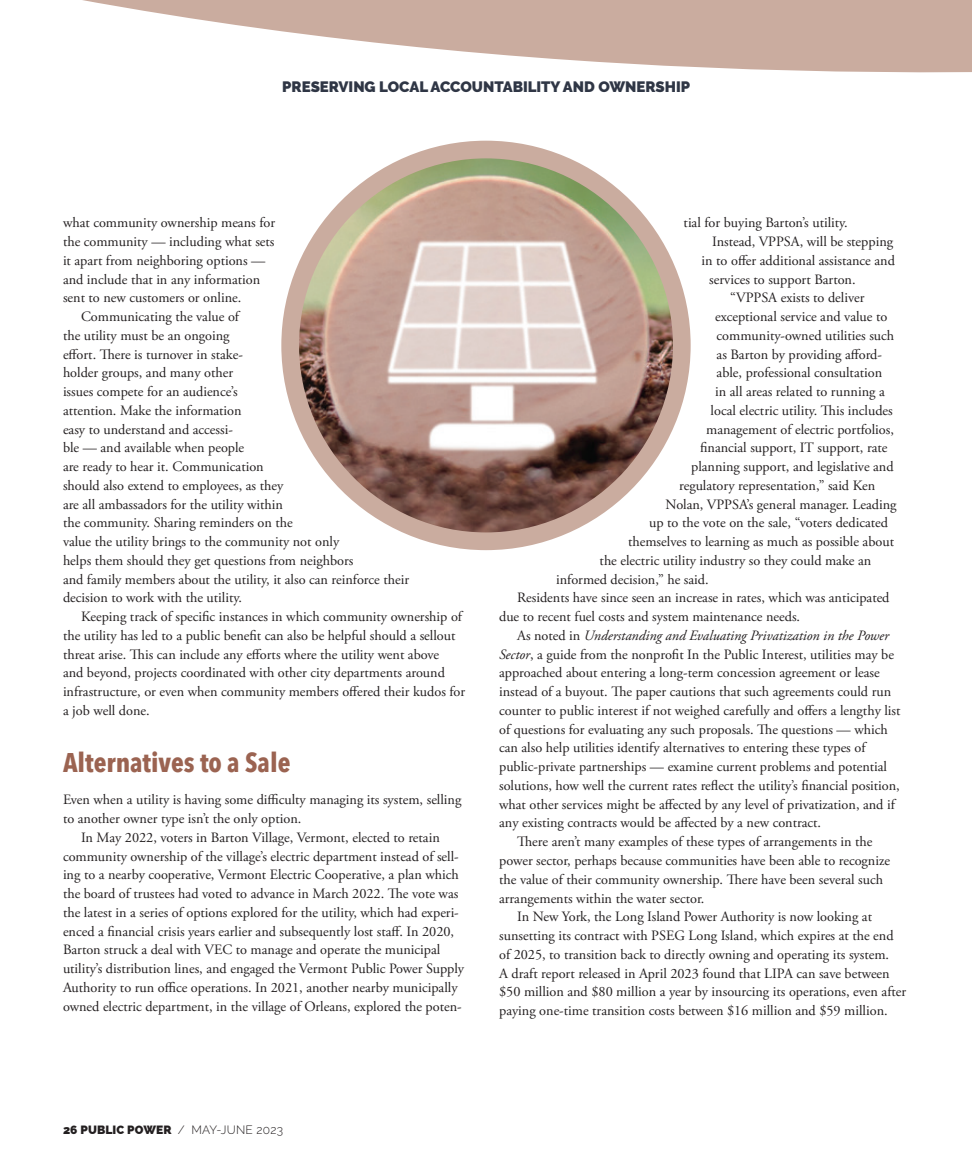
<style>
.page{position:relative;width:972px;height:1175px;background:#fff}
.page>*{position:absolute;margin:0;border:0;box-sizing:border-box;transform-origin:0 0}
.Subhead_3{font:700 27px "Avenir Next Condensed";color:#9b6351}
.Running_Head{font:900 15px "Raleway";color:#2f3645}
.Body_Text{font:14.25px/18.8px "Adobe Garamond Pro";color:#231f20}
.First_Graph{font:14.25px/18.8px "Adobe Garamond Pro";color:#231f20}
.t1{font:800 12px "Raleway";letter-spacing:.01em;color:#231f20}
.s1{font-style:italic}
.s2{font-weight:300}
</style>
<div class="page">
<div style="left:281px;top:141px;width:410px;height:409px;background:#caac9f;border-radius:50%"></div>
<img style="left:299px;top:158px;width:374px;height:374px;border-radius:187px">
<svg style="left:82px;top:0;width:890px;height:187px"></svg>
<p class="Running_Head" style="left:282px;top:78px;width:409px">PRESERVING LOCAL ACCOUNTABILITY AND OWNERSHIP</p>
<p class="Body_Text" style="left:63px;top:214px;width:214px">what community ownership means for the community — including what sets it apart from neighboring options — and include that in any information sent to new customers or online.</p>
<p class="Body_Text" style="left:63px;top:308px;width:348px;text-indent:18px">Communicating the value of<br>the utility must be an ongoing<br>effort. There is turnover in stake-<br>holder groups, and many other<br>issues compete for an audience’s<br>attention. Make the information<br>easy to understand and accessi-<br>ble — and available when people<br>are ready to hear it. Communication<br>should also extend to employees, as they<br>are all ambassadors for the utility within<br>the community. Sharing reminders on the<br>value the utility brings to the community not only<br>helps them should they get questions from neighbors<br>and family members about the utility, it also can reinforce their decision to work with the utility.</p>
<p class="Body_Text" style="left:63px;top:608px;width:404px;text-indent:18px">Keeping track of specific instances in which community ownership of the utility has led to a public benefit can also be helpful should a sellout threat arise. This can include any efforts where the utility went above<br>and beyond, projects coordinated with other city departments around infrastructure, or even when community members offered their kudos for a job well done.</p>
<p class="Subhead_3" style="left:63px;top:746px;width:229px">Alternatives to a Sale</p>
<p class="First_Graph" style="left:63px;top:791px;width:400px">Even when a utility is having some difficulty managing its system, selling to another owner type isn’t the only option.</p>
<p class="Body_Text" style="left:63px;top:828px;width:403px;text-indent:18px">In May 2022, voters in Barton Village, Vermont, elected to retain community ownership of the village’s electric department instead of sell&shy;ing to a nearby cooperative, Vermont Electric Cooperative, a plan which the board of trustees had voted to advance in March 2022. The vote was the latest in a series of options explored for the utility, which had experi&shy;enced a financial crisis years earlier and subsequently lost staff. In 2020, Barton struck a deal with VEC to manage and operate the municipal utility’s distribution lines, and engaged the Vermont Public Power Supply Authority to run office operations. In 2021, another nearby municipally owned electric department, in the village of Orleans, explored the poten-</p>
<p class="Body_Text" style="left:684px;top:214px;width:166px">tial for buying Barton’s utility.</p>
<p class="Body_Text" style="left:712px;top:233px;width:183px">Instead, VPPSA, will be stepping</p>
<p class="Body_Text" style="left:702px;top:251px;width:195px">in to offer additional assistance and</p>
<p class="Body_Text" style="left:709px;top:270px;width:148px">services to support Barton.</p>
<p class="Body_Text" style="left:730px;top:289px;width:136px">“VPPSA exists to deliver</p>
<p class="Body_Text" style="left:715px;top:308px;width:174px">exceptional service and value to</p>
<p class="Body_Text" style="left:717px;top:326px;width:179px">community-owned utilities such</p>
<p class="Body_Text" style="left:717px;top:345px;width:167px">as Barton by providing afford-</p>
<p class="Body_Text" style="left:717px;top:364px;width:167px">able, professional consultation</p>
<p class="Body_Text" style="left:715px;top:383px;width:171px">in all areas related to running a</p>
<p class="Body_Text" style="left:711px;top:401px;width:184px">local electric utility. This includes</p>
<p class="Body_Text" style="left:706px;top:420px;width:189px">management of electric portfolios,</p>
<p class="Body_Text" style="left:700px;top:439px;width:189px">financial support, IT support, rate</p>
<p class="Body_Text" style="left:691px;top:458px;width:204px">planning support, and legislative and</p>
<p class="Body_Text" style="left:679px;top:476px;width:198px">regulatory representation,” said Ken</p>
<p class="Body_Text" style="left:666px;top:495px;width:232px">Nolan, VPPSA’s general manager. Leading</p>
<p class="Body_Text" style="left:649px;top:514px;width:240px">up to the vote on the sale, “voters dedicated</p>
<p class="Body_Text" style="left:628px;top:533px;width:267px">themselves to learning as much as possible about</p>
<p class="Body_Text" style="left:600px;top:551px;width:273px">the electric utility industry so they could make an</p>
<p class="Body_Text" style="left:556px;top:570px;width:154px">informed decision,” he said.</p>
<p class="Body_Text" style="left:499px;top:589px;width:392px;text-indent:18px">Residents have since seen an increase in rates, which was anticipated due to recent fuel costs and system maintenance needs.</p>
<p class="Body_Text" style="left:499px;top:626px;width:403px;text-indent:18px">As noted in <span class="s1">Understanding and Evaluating Privatization in the Power Sector</span>, a guide from the nonprofit In the Public Interest, utilities may be approached about entering a long-term concession agreement or lease instead of a buyout. The paper cautions that such agreements could run counter to public interest if not weighed carefully and offers a lengthy list of questions for evaluating any such proposals. The questions — which can also help utilities identify alternatives to entering these types of public-private partnerships — examine current problems and potential solutions, how well the current rates reflect the utility’s financial position, what other services might be affected by any level of privatization, and if any existing contracts would be affected by a new contract.</p>
<p class="Body_Text" style="left:499px;top:833px;width:392px;text-indent:18px">There aren’t many examples of these types of arrangements in the power sector, perhaps because communities have been able to recognize the value of their community ownership. There have been several such arrangements within the water sector.</p>
<p class="Body_Text" style="left:499px;top:908px;width:409px;text-indent:18px">In New York, the Long Island Power Authority is now looking at sunsetting its contract with PSEG Long Island, which expires at the end of 2025, to transition back to directly owning and operating its system.<br>A draft report released in April 2023 found that LIPA can save between $50 million and $80 million a year by insourcing its operations, even after paying one-time transition costs between $16 million and $59 million.</p>
<p class="t1" style="left:63px;top:1122px;width:222px">26 PUBLIC POWER <span class="s2">/ MAY-JUNE 2023</span></p>
</div>
